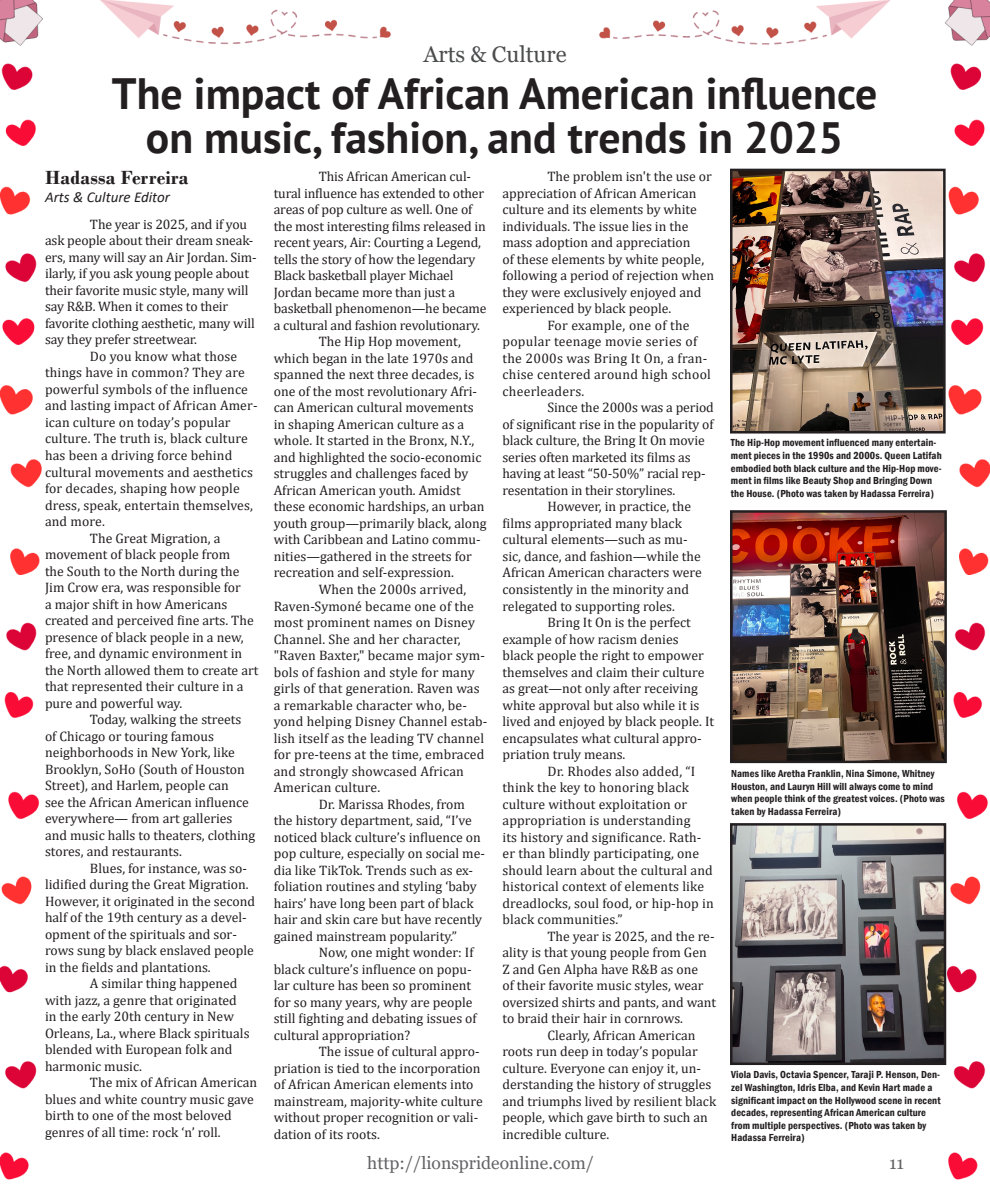
<style>
.page{position:relative;width:990px;height:1193px;background:#fff}
.page>*{position:absolute;margin:0;border:0;box-sizing:border-box;transform-origin:0 0}
.t1{font:700 43.75px "PT Sans";color:#231f20}
.t2{font:22.5px "Georgia";color:#4b4c4d}
.t3{font:700 20px "Bodoni";letter-spacing:.01em;color:#231f20}
.Prides_Subhead{font:17.5px "Georgia";color:#636366}
.t4{font:italic 15px "Calibri";color:#231f20}
.t5{font:13.75px/16.5px "Cambria";color:#231f20}
.t6{font:13.75px/16.5px "Cambria";letter-spacing:.02em;color:#231f20}
.t7{font:600 condensed 10.5px/12.6px "Franklin Gothic";letter-spacing:.01em;color:#231f20}
</style>
<div class="page">
<img style="left:0;top:0;width:990px;height:1180px">
<img style="left:733px;top:172px;width:210px;height:258px">
<div style="left:730px;top:169px;width:216px;height:264px;border:2px solid #231f20"></div>
<img style="left:733px;top:513px;width:211px;height:247px">
<div style="left:730px;top:510px;width:217px;height:253px;border:2px solid #231f20"></div>
<img style="left:733px;top:826px;width:210px;height:236px">
<div style="left:730px;top:823px;width:216px;height:242px;border:2px solid #231f20"></div>
<p class="t2" style="left:423px;top:41px;width:145px">Arts &amp; Culture</p>
<p class="t1" style="left:112px;top:64px;width:767px">The impact of African American influence</p>
<p class="t1" style="left:146px;top:108px;width:699px">on music, fashion, and trends in 2025</p>
<p class="t3" style="left:45px;top:165px;width:145px">Hadassa Ferreira</p>
<p class="t4" style="left:45px;top:186px;width:127px">Arts &amp; Culture Editor</p>
<p class="t5" style="left:45px;top:216px;width:213px;text-indent:45px">The year is 2025, and if you ask people about their dream sneak&shy;ers, many will say an Air Jordan. Sim&shy;ilarly, if you ask young people about their favorite music style, many will say R&amp;B. When it comes to their favorite clothing aesthetic, many will say they prefer streetwear.</p>
<p class="t5" style="left:45px;top:348px;width:214px;text-indent:45px">Do you know what those things have in common? They are powerful symbols of the influence and lasting impact of African Amer&shy;ican culture on today’s popular culture. The truth is, black culture has been a driving force behind cultural movements and aesthetics for decades, shaping how people dress, speak, entertain themselves, and more.</p>
<p class="t5" style="left:45px;top:529px;width:215px;text-indent:45px">The Great Migration, a movement of black people from<br>the South to the North during the<br>Jim Crow era, was responsible for<br>a major shift in how Americans created and perceived fine arts. The presence of black people in a new, free, and dynamic environment in the North allowed them to create art that represented their culture in a pure and powerful way.</p>
<p class="t5" style="left:45px;top:711px;width:212px;text-indent:45px">Today, walking the streets of Chicago or touring famous neighborhoods in New York, like<br>Brooklyn, SoHo (South of Houston<br>Street), and Harlem, people can<br>see the African American influence everywhere— from art galleries and music halls to theaters, clothing stores, and restaurants.</p>
<p class="t5" style="left:45px;top:859px;width:212px;text-indent:45px">Blues, for instance, was so&shy;lidified during the Great Migration.<br>However, it originated in the second half of the 19th century as a devel&shy;opment of the spirituals and sor&shy;rows sung by black enslaved people in the fields and plantations.</p>
<p class="t5" style="left:45px;top:975px;width:206px;text-indent:45px">A similar thing happened with jazz, a genre that originated in the early 20th century in New<br>Orleans, La., where Black spirituals blended with European folk and harmonic music.</p>
<p class="t5" style="left:45px;top:1074px;width:214px;text-indent:45px">The mix of African American blues and white country music gave birth to one of the most beloved genres of all time: rock ‘n’ roll.</p>
<p class="t5" style="left:274px;top:168px;width:214px;text-indent:45px">This African American cul&shy;tural influence has extended to other areas of pop culture as well. One of the most interesting films released in recent years, Air: Courting a Legend, tells the story of how the legendary Black basketball player Michael Jordan became more than just a basketball phenomenon—he became a cultural and fashion revolutionary.</p>
<p class="t5" style="left:274px;top:333px;width:214px;text-indent:45px">The Hip Hop movement, which began in the late 1970s and spanned the next three decades, is one of the most revolutionary Afri&shy;can American cultural movements in shaping American culture as a whole. It started in the Bronx, N.Y., and highlighted the socio-economic struggles and challenges faced by African American youth. Amidst these economic hardships, an urban youth group—primarily black, along with Caribbean and Latino commu&shy;nities—gathered in the streets for recreation and self-expression.</p>
<p class="t5" style="left:274px;top:581px;width:215px;text-indent:45px">When the 2000s arrived,<br>Raven-Symoné became one of the most prominent names on Disney<br>Channel. She and her character, "Raven Baxter," became major sym&shy;bols of fashion and style for many girls of that generation. Raven was a remarkable character who, be&shy;yond helping Disney Channel estab&shy;lish itself as the leading TV channel for pre-teens at the time, embraced and strongly showcased African<br>American culture.</p>
<p class="t5" style="left:274px;top:795px;width:213px;text-indent:45px">Dr. Marissa Rhodes, from the history department, said, “I’ve noticed black culture’s influence on pop culture, especially on social me&shy;dia like TikTok. Trends such as ex&shy;foliation routines and styling ‘baby hairs’ have long been part of black hair and skin care but have recently gained mainstream popularity.”</p>
<p class="t5" style="left:274px;top:944px;width:205px;text-indent:45px">Now, one might wonder: If black culture’s influence on popu&shy;lar culture has been so prominent for so many years, why are people still fighting and debating issues of cultural appropriation?</p>
<p class="t5" style="left:274px;top:1043px;width:210px;text-indent:45px">The issue of cultural appro&shy;priation is tied to the incorporation of African American elements into mainstream, majority-white culture without proper recognition or vali&shy;dation of its roots.</p>
<p class="t5" style="left:502px;top:168px;width:213px;text-indent:45px">The problem isn't the use or appreciation of African American culture and its elements by white individuals. The issue lies in the mass adoption and appreciation<br>of these elements by white people, following a period of rejection when they were exclusively enjoyed and experienced by black people.</p>
<p class="t6" style="left:502px;top:317px;width:210px;text-indent:45px">For example, one of the popular teenage movie series of the 2000s was Bring It On, a fran&shy;chise centered around high school cheerleaders.</p>
<p class="t5" style="left:502px;top:399px;width:213px;text-indent:45px">Since the 2000s was a period of significant rise in the popularity of black culture, the Bring It On movie series often marketed its films as having at least “50-50%” racial rep&shy;resentation in their storylines.</p>
<p class="t5" style="left:502px;top:498px;width:201px;text-indent:45px">However, in practice, the films appropriated many black cultural elements—such as mu&shy;sic, dance, and fashion—while the<br>African American characters were consistently in the minority and relegated to supporting roles.</p>
<p class="t5" style="left:502px;top:614px;width:213px;text-indent:45px">Bring It On is the perfect example of how racism denies<br>black people the right to empower themselves and claim their culture as great—not only after receiving white approval but also while it is lived and enjoyed by black people. It encapsulates what cultural appro&shy;priation truly means.</p>
<p class="t5" style="left:502px;top:762px;width:213px;text-indent:45px">Dr. Rhodes also added, “I think the key to honoring black culture without exploitation or appropriation is understanding<br>its history and significance. Rath&shy;er than blindly participating, one should learn about the cultural and historical context of elements like dreadlocks, soul food, or hip-hop in black communities.”</p>
<p class="t5" style="left:502px;top:927px;width:215px;text-indent:45px">The year is 2025, and the re&shy;ality is that young people from Gen<br>Z and Gen Alpha have R&amp;B as one<br>of their favorite music styles, wear oversized shirts and pants, and want to braid their hair in cornrows.</p>
<p class="t5" style="left:502px;top:1026px;width:215px;text-indent:45px">Clearly, African American roots run deep in today’s popular culture. Everyone can enjoy it, un&shy;derstanding the history of struggles and triumphs lived by resilient black people, which gave birth to such an incredible culture.</p>
<p class="t7" style="left:731px;top:436px;width:212px">The Hip-Hop movement influenced many entertain&shy;ment pieces in the 1990s and 2000s. Queen Latifah embodied both black culture and the Hip-Hop move&shy;ment in films like Beauty Shop and Bringing Down the House. (Photo was taken by Hadassa Ferreira)</p>
<p class="t7" style="left:731px;top:767px;width:215px">Names like Aretha Franklin, Nina Simone, Whitney Houston, and Lauryn Hill will always come to mind when people think of the greatest voices. (Photo was taken by Hadassa Ferreira)</p>
<p class="t7" style="left:731px;top:1068px;width:211px">Viola Davis, Octavia Spencer, Taraji P. Henson, Den&shy;zel Washington, Idris Elba, and Kevin Hart made a significant impact on the Hollywood scene in recent decades, representing African American culture from multiple perspectives. (Photo was taken by Hadassa Ferreira)</p>
<p class="Prides_Subhead" style="left:367px;top:1152px;width:228px">http://lionsprideonline.com/</p>
<p class="Prides_Subhead" style="left:889px;top:1152px;width:17px">11</p>
</div>
